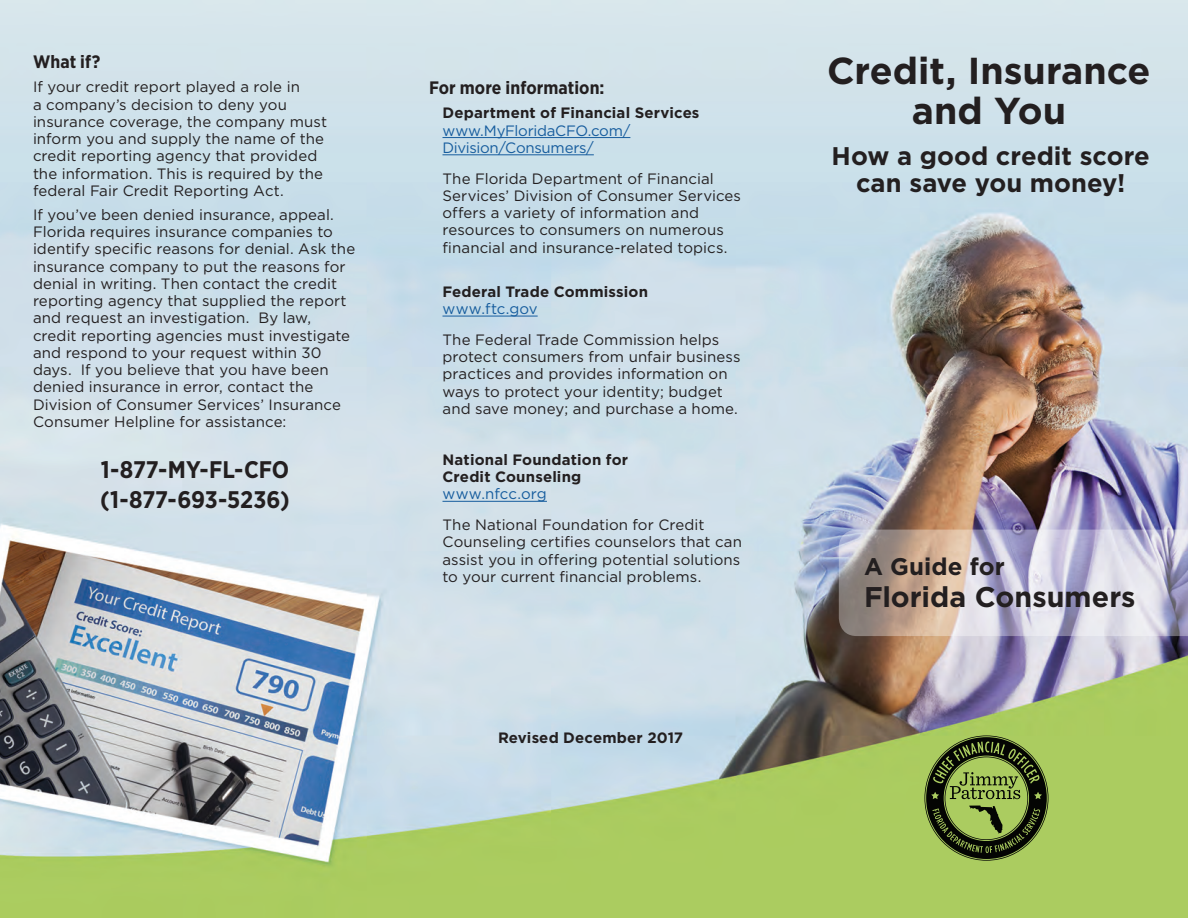
<style>
.page{position:relative;width:1188px;height:918px;background:#fff}
.page>*{position:absolute;margin:0;border:0;box-sizing:border-box;transform-origin:0 0}
.t1{font:700 37.5px/40.5px "Gotham";color:#231f20;text-align:center}
.t2{font:700 28.5px "Gotham";color:#231f20}
.t3{font:700 25.5px/27px "Gotham";color:#231f20;text-align:center}
.t4{font:700 24px/30px "Gotham Narrow";letter-spacing:-.005em;color:#231f20}
.t5{font:700 24px "Gotham";letter-spacing:.005em;color:#231f20}
.t6{font:700 18px "Gotham Narrow";letter-spacing:.005em;color:#231f20}
.t7{font:15px/17.2px "Gotham";letter-spacing:.005em;color:#231f20}
.t8{font:700 15px/17.2px "Gotham";letter-spacing:.01em;color:#231f20}
.t9{font:15px/17.2px "Gotham";letter-spacing:-.015em;color:#175d9e}
.t10{font:15px "Gotham";letter-spacing:.015em;color:#175d9e}
</style>
<div class="page">
<img style="left:0;top:0;width:1188px;height:918px">
<svg style="left:839px;top:530px;width:349px;height:106px;background:#c2b9c1"></svg>
<svg style="left:924px;top:735px;width:124px;height:126px;background:#697e3b"></svg>
<hr style="left:442px;top:137px;width:188px;height:1px;background:#175d9e">
<hr style="left:442px;top:155px;width:152px;height:1px;background:#175d9e">
<hr style="left:442px;top:316px;width:96px;height:1px;background:#175d9e">
<hr style="left:442px;top:501px;width:105px;height:1px;background:#175d9e">
<p class="t6" style="left:33px;top:51px;width:69px">What if?</p>
<p class="t7" style="left:33px;top:78px;width:296px">If your credit report played a role in<br>a company’s decision to deny you insurance coverage, the company must inform you and supply the name of the credit reporting agency that provided the information. This is required by the federal Fair Credit Reporting Act.</p>
<p class="t7" style="left:33px;top:206px;width:324px">If you’ve been denied insurance, appeal.<br>Florida requires insurance companies to identify specific reasons for denial. Ask the insurance company to put the reasons for denial in writing. Then contact the credit reporting agency that supplied the report and request an investigation. By law, credit reporting agencies must investigate and respond to your request within 30 days. If you believe that you have been denied insurance in error, contact the Division of Consumer Services’ Insurance Consumer Helpline for assistance:</p>
<h3 class="t4" style="left:100px;top:455px;width:191px">1-877-MY-FL-CFO (1-877-693-5236)</h3>
<p class="t6" style="left:429px;top:76px;width:177px">For more information:</p>
<p class="t8" style="left:442px;top:104px;width:259px">Department of Financial Services</p>
<p class="t9" style="left:442px;top:122px;width:189px">www.MyFloridaCFO.com/<br>Division/Consumers/</p>
<p class="t7" style="left:442px;top:170px;width:300px">The Florida Department of Financial Services’ Division of Consumer Services offers a variety of information and resources to consumers on numerous financial and insurance-related topics.</p>
<p class="t8" style="left:442px;top:283px;width:207px">Federal Trade Commission</p>
<p class="t10" style="left:442px;top:300px;width:97px">www.ftc.gov</p>
<p class="t7" style="left:442px;top:331px;width:300px">The Federal Trade Commission helps protect consumers from unfair business practices and provides information on ways to protect your identity; budget and save money; and purchase a home.</p>
<p class="t8" style="left:442px;top:451px;width:187px">National Foundation for<br>Credit Counseling</p>
<p class="t9" style="left:442px;top:485px;width:106px">www.nfcc.org</p>
<p class="t7" style="left:442px;top:516px;width:301px">The National Foundation for Credit Counseling certifies counselors that can assist you in offering potential solutions to your current financial problems.</p>
<p class="t8" style="left:498px;top:729px;width:187px">Revised December 2017</p>
<h1 class="t1" style="left:827px;top:50px;width:325px">Credit, Insurance and You</h1>
<h3 class="t3" style="left:832px;top:142px;width:320px">How a good credit score can save you money!</h3>
<h3 class="t5" style="left:864px;top:552px;width:142px">A Guide for</h3>
<h2 class="t2" style="left:864px;top:580px;width:273px">Florida Consumers</h2>
</div>
